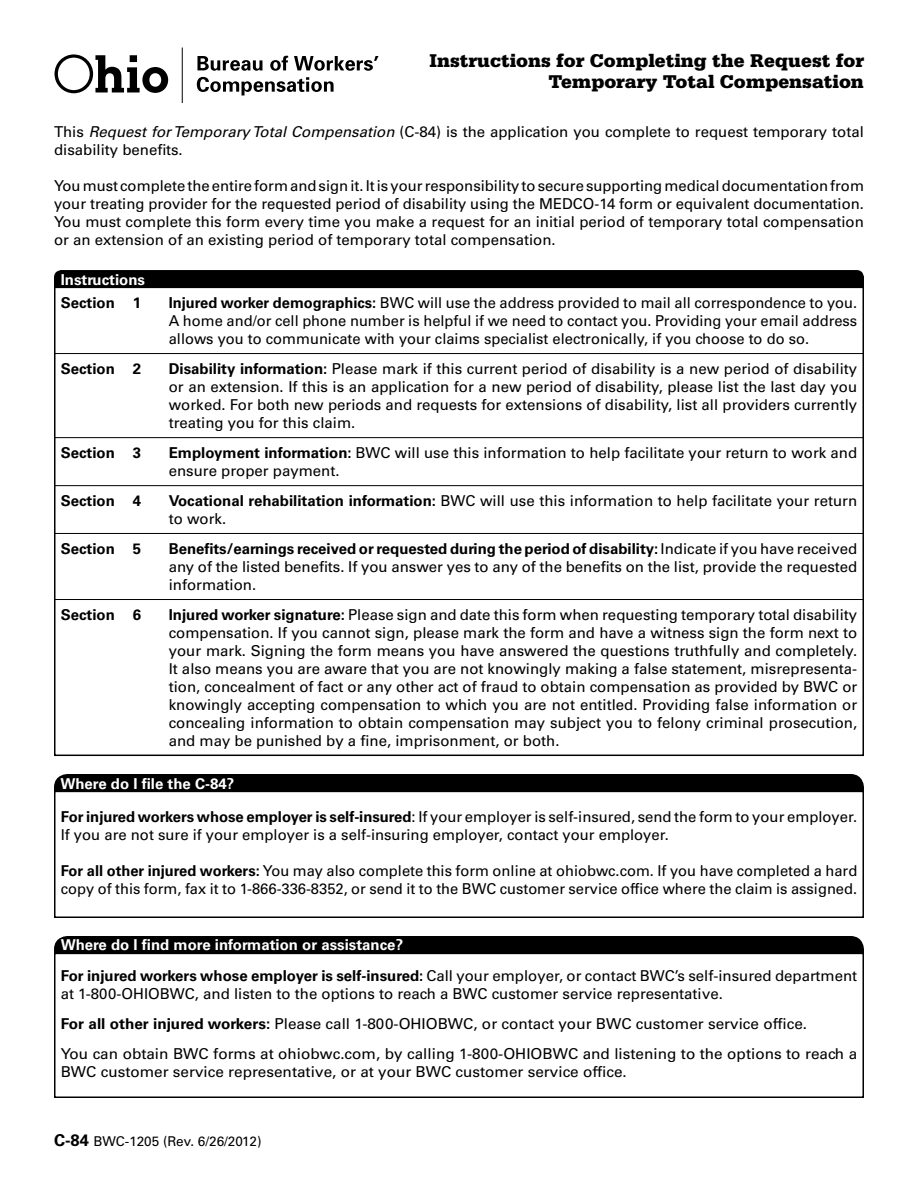
<style>
.page{position:relative;width:918px;height:1188px;background:#fff}
.page>*{position:absolute;margin:0;border:0;box-sizing:border-box;transform-origin:0 0}
.t1{font:900 19.5px/21px "Serifa Std";color:#000;text-align:right}
.t2{font:15px/18px "Univers LT Std";color:#000}
.t3{font:700 15px "Univers LT Std";color:#000}
.t4{font:700 15px "Univers LT Std";color:#fff}
.t5{font:13.5px "Univers LT Std";color:#000}
.s1{font-style:italic}
.s2{font-weight:700}
.s3{font-weight:700;color:#fff}
.s4{font-weight:700;font-size:16.5px}
</style>
<div class="page">
<div style="left:54px;top:270px;width:810px;height:17px;background:#000"></div>
<div style="left:54px;top:287px;width:810px;height:469px;border:2px solid #000"></div>
<hr style="left:55px;top:353px;width:808px;height:1px;background:#000">
<hr style="left:55px;top:437px;width:808px;height:1px;background:#000">
<hr style="left:55px;top:533px;width:808px;height:1px;background:#000">
<hr style="left:55px;top:599px;width:808px;height:1px;background:#000">
<svg style="left:55px;top:54px;width:113px;height:39px"></svg>
<svg style="left:197px;top:56px;width:66px;height:15px"></svg>
<svg style="left:270px;top:56px;width:18px;height:15px"></svg>
<svg style="left:294px;top:56px;width:85px;height:15px"></svg>
<svg style="left:197px;top:77px;width:137px;height:18px"></svg>
<hr style="left:182px;top:48px;width:1px;height:55px;background:#000">
<div style="left:54px;top:774px;width:810px;height:17px;background:#000"></div>
<div style="left:54px;top:791px;width:810px;height:127px;border:2px solid #000"></div>
<div style="left:54px;top:936px;width:810px;height:17px;background:#000"></div>
<div style="left:54px;top:953px;width:810px;height:145px;border:2px solid #000"></div>
<hr style="left:55px;top:485px;width:808px;height:1px;background:#000">
<h1 class="t1" style="left:430px;top:50px;width:436px">Instructions for Completing the Request for<br>Temporary Total Compensation</h1>
<p class="t2" style="left:54px;top:123px;width:811px">This <span class="s1">Request for Temporary Total Compensation</span> (C-84) is the application you complete to request temporary total disability benefits.</p>
<p class="t2" style="left:54px;top:177px;width:812px;text-align:justify">You must complete the entire form and sign it. It is your responsibility to secure supporting medical documentation from your treating provider for the requested period of disability using the MEDCO-14 form or equivalent documentation.<br>You must complete this form every time you make a request for an initial period of temporary total compensation or an extension of an existing period of temporary total compensation.</p>
<p class="t4" style="left:61px;top:271px;width:86px">Instructions</p>
<p class="t3" style="left:61px;top:294px;width:82px">Section 1</p>
<p class="t2" style="left:169px;top:294px;width:690px;text-align:justify"><span class="s2">Injured worker demographics:</span> BWC will use the address provided to mail all correspondence to you.<br>A home and/or cell phone number is helpful if we need to contact you. Providing your email address allows you to communicate with your claims specialist electronically, if you choose to do so.</p>
<p class="t3" style="left:61px;top:360px;width:82px">Section 2</p>
<p class="t2" style="left:169px;top:360px;width:690px;text-align:justify"><span class="s2">Disability information:</span> Please mark if this current period of disability is a new period of disability or an extension. If this is an application for a new period of disability, please list the last day you worked. For both new periods and requests for extensions of disability, list all providers currently treating you for this claim.</p>
<p class="t3" style="left:61px;top:444px;width:82px">Section 3</p>
<p class="t2" style="left:169px;top:444px;width:690px"><span class="s2">Employment information:</span> BWC will use this information to help facilitate your return to work and ensure proper payment.</p>
<p class="t3" style="left:61px;top:492px;width:82px">Section 4</p>
<p class="t2" style="left:169px;top:492px;width:690px"><span class="s2">Vocational rehabilitation information:</span> BWC will use this information to help facilitate your return to work.</p>
<p class="t3" style="left:61px;top:540px;width:82px">Section 5</p>
<p class="t2" style="left:169px;top:540px;width:690px;text-align:justify"><span class="s2">Benefits/earnings received or requested during the period of disability:</span> Indicate if you have received any of the listed benefits. If you answer yes to any of the benefits on the list, provide the requested information.</p>
<p class="t3" style="left:61px;top:606px;width:82px">Section 6</p>
<p class="t2" style="left:169px;top:606px;width:690px;text-align:justify"><span class="s2">Injured worker signature:</span> Please sign and date this form when requesting temporary total disability compensation. If you cannot sign, please mark the form and have a witness sign the form next to your mark. Signing the form means you have answered the questions truthfully and completely.<br>It also means you are aware that you are not knowingly making a false statement, misrepresenta&shy;tion, concealment of fact or any other act of fraud to obtain compensation as provided by BWC or knowingly accepting compensation to which you are not entitled. Providing false information or concealing information to obtain compensation may subject you to felony criminal prosecution, and may be punished by a fine, imprisonment, or both.</p>
<p class="t4" style="left:60px;top:775px;width:175px">Where do I file the C-84?</p>
<p class="t2" style="left:61px;top:808px;width:798px"><span class="s2">For injured workers whose employer is self-insured</span>: If your employer is self-insured, send the form to your employer.<br>If you are not sure if your employer is a self-insuring employer, contact your employer.</p>
<p class="t2" style="left:61px;top:862px;width:798px"><span class="s2">For all other injured workers:</span> You may also complete this form online at ohiobwc.com. If you have completed a hard copy of this form, fax it to 1-866-336-8352, or send it to the BWC customer service office where the claim is assigned.</p>
<p class="t2" style="left:61px;top:930px;width:798px;line-height:30.9px"><span class="s3">Where do I find more information or assistance?<br></span><span class="s2">For injured workers whose employer is self-insured:</span> Call your employer, or contact BWC’s self-insured department</p>
<p class="t2" style="left:61px;top:979px;width:798px;line-height:30px">at 1-800-OHIOBWC, and listen to the options to reach a BWC customer service representative.<br><span class="s2">For all other injured workers:</span> Please call 1-800-OHIOBWC, or contact your BWC customer service office.<br>You can obtain BWC forms at ohiobwc.com, by calling 1-800-OHIOBWC and listening to the options to reach a</p>
<p class="t2" style="left:61px;top:1063px;width:568px">BWC customer service representative, or at your BWC customer service office.</p>
<p class="t5" style="left:54px;top:1133px;width:209px"><span class="s4">C-84</span> BWC-1205 (Rev. 6/26/2012)</p>
</div>
